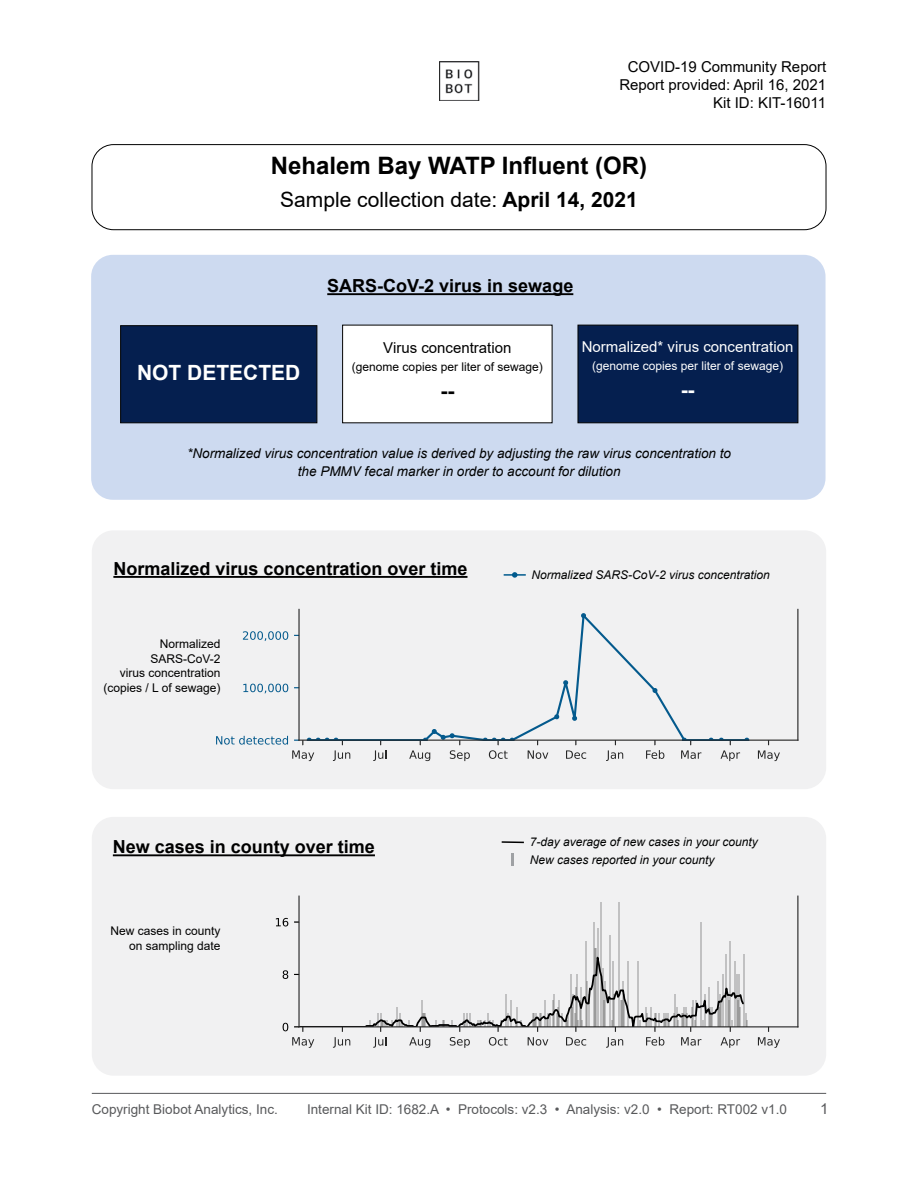
<style>
.page{position:relative;width:918px;height:1188px;background:#fff}
.page>*{position:absolute;margin:0;border:0;box-sizing:border-box;transform-origin:0 0}
.t1{font:700 24px "Arial";color:#000}
.t2{font:21px "Arial";color:#000}
.t3{font:700 21px "Arial";color:#fff}
.t4{font:700 21px "Arial";color:#000}
.t5{font:700 18px "Arial";color:#000}
.t6{font:15px/18px "Arial";color:#000;text-align:right}
.t7{font:15px "Arial";color:#fff}
.t8{font:15px "Arial";color:#58595b}
.t9{font:italic 13.5px/18px "Arial";color:#000101;text-align:center}
.t10{font:13.5px "Arial";color:#58595b}
.t11{font:12px/14.4px "Arial";color:#000;text-align:right}
.t12{font:italic 12px/18px "Arial";color:#000101}
.t13{font:12px "Arial";color:#fff}
.s1{font-weight:700}
</style>
<div class="page">
<img style="left:439px;top:61px;width:40px;height:40px">
<hr style="left:92px;top:1093px;width:734px;height:1px;background:#58595b">
<div style="left:92px;top:144px;width:734px;height:86px;border:1px solid #000;border-radius:22px"></div>
<div style="left:91px;top:255px;width:735px;height:245px;background:#cddaf0;border-radius:22px"></div>
<hr style="left:327px;top:293px;width:246px;height:2px;background:#000">
<div style="left:92px;top:530px;width:734px;height:259px;background:#f1f1f2;border-radius:22px"></div>
<div style="left:92px;top:817px;width:734px;height:259px;background:#f1f1f2;border-radius:22px"></div>
<hr style="left:113px;top:576px;width:354px;height:2px;background:#000">
<hr style="left:504px;top:574px;width:22px;height:2px;background:#005a8d">
<svg style="left:512px;top:572px;width:5px;height:6px"></svg>
<hr style="left:113px;top:854px;width:262px;height:2px;background:#000">
<hr style="left:502px;top:841px;width:22px;height:2px;background:#000">
<svg style="left:511px;top:853px;width:2px;height:13px"></svg>
<svg style="left:373px;top:741px;width:13px;height:20px"></svg>
<svg style="left:528px;top:741px;width:20px;height:18px"></svg>
<svg style="left:566px;top:741px;width:20px;height:18px"></svg>
<svg style="left:606px;top:741px;width:17px;height:20px"></svg>
<svg style="left:646px;top:741px;width:18px;height:18px"></svg>
<svg style="left:758px;top:741px;width:22px;height:20px"></svg>
<svg style="left:243px;top:684px;width:45px;height:9px"></svg>
<svg style="left:243px;top:631px;width:45px;height:10px"></svg>
<svg style="left:350px;top:618px;width:358px;height:122px"></svg>
<svg style="left:216px;top:736px;width:134px;height:25px"></svg>
<svg style="left:409px;top:728px;width:61px;height:33px"></svg>
<svg style="left:482px;top:737px;width:34px;height:22px"></svg>
<svg style="left:553px;top:713px;width:7px;height:7px"></svg>
<svg style="left:562px;top:679px;width:7px;height:7px"></svg>
<svg style="left:571px;top:715px;width:7px;height:7px"></svg>
<svg style="left:580px;top:613px;width:7px;height:6px"></svg>
<svg style="left:651px;top:687px;width:8px;height:7px"></svg>
<svg style="left:681px;top:737px;width:20px;height:22px"></svg>
<svg style="left:708px;top:737px;width:42px;height:24px"></svg>
<hr style="left:298px;top:609px;width:2px;height:131px;background:#262626">
<hr style="left:797px;top:609px;width:1px;height:131px;background:#262626">
<hr style="left:299px;top:740px;width:499px;height:1px;background:#262626">
<svg style="left:758px;top:1027px;width:22px;height:21px"></svg>
<svg style="left:276px;top:918px;width:12px;height:9px"></svg>
<hr style="left:586px;top:942px;width:1px;height:85px;background:#000">
<hr style="left:593px;top:922px;width:1px;height:105px;background:#000">
<hr style="left:597px;top:929px;width:1px;height:98px;background:#000">
<hr style="left:601px;top:902px;width:1px;height:125px;background:#000">
<hr style="left:610px;top:935px;width:1px;height:92px;background:#000">
<hr style="left:619px;top:902px;width:1px;height:125px;background:#000">
<hr style="left:700px;top:922px;width:1px;height:105px;background:#000">
<hr style="left:730px;top:942px;width:1px;height:85px;background:#000">
<svg style="left:283px;top:944px;width:464px;height:104px"></svg>
<hr style="left:298px;top:896px;width:2px;height:131px;background:#262626">
<hr style="left:797px;top:896px;width:1px;height:131px;background:#262626">
<hr style="left:299px;top:1026px;width:499px;height:1px;background:#262626">
<div style="left:578px;top:325px;width:220px;height:98px;background:#051f4f;border:1px solid #000101"></div>
<div style="left:120px;top:325px;width:197px;height:98px;background:#051f4f;border:1px solid #000101"></div>
<div style="left:343px;top:325px;width:209px;height:98px;background:#fff"></div>
<p class="t6" style="left:619px;top:58px;width:208px">COVID-19 Community Report<br>Report provided: April 16, 2021<br>Kit ID: KIT-16011</p>
<h1 class="t1" style="left:271px;top:148px;width:378px">Nehalem Bay WATP Influent (OR)</h1>
<h2 class="t2" style="left:280px;top:185px;width:359px">Sample collection date: <span class="s1">April 14, 2021</span></h2>
<h2 class="t3" style="left:137px;top:358px;width:165px">NOT DETECTED</h2>
<h3 class="t5" style="left:327px;top:273px;width:248px">SARS-CoV-2 virus in sewage</h3>
<p class="t6" style="left:383px;top:338px;width:130px">Virus concentration</p>
<p class="t11" style="left:352px;top:359px;width:192px">(genome copies per liter of sewage)</p>
<h2 class="t4" style="left:440px;top:376px;width:15px">--</h2>
<p class="t7" style="left:582px;top:337px;width:213px">Normalized* virus concentration</p>
<p class="t13" style="left:592px;top:358px;width:192px">(genome copies per liter of sewage)</p>
<h2 class="t3" style="left:681px;top:375px;width:15px">--</h2>
<p class="t9" style="left:187px;top:444px;width:545px">*Normalized virus concentration value is derived by adjusting the raw virus concentration to the PMMV fecal marker in order to account for dilution</p>
<h3 class="t5" style="left:113px;top:556px;width:356px">Normalized virus concentration over time</h3>
<p class="t12" style="left:532px;top:566px;width:240px">Normalized SARS-CoV-2 virus concentration</p>
<p class="t11" style="left:104px;top:637px;width:118px">Normalized<br>SARS-CoV-2<br>virus concentration (copies / L of sewage)</p>
<h3 class="t5" style="left:113px;top:834px;width:264px">New cases in county over time</h3>
<p class="t12" style="left:530px;top:833px;width:230px">7-day average of new cases in your county<br>New cases reported in your county</p>
<p class="t11" style="left:110px;top:924px;width:112px">New cases in county on sampling date</p>
<p class="t10" style="left:92px;top:1100px;width:188px">Copyright Biobot Analytics, Inc.</p>
<p class="t10" style="left:307px;top:1100px;width:481px">Internal Kit ID: 1682.A • Protocols: v2.3 • Analysis: v2.0 • Report: RT002 v1.0</p>
<p class="t8" style="left:820px;top:1099px;width:10px">1</p>
</div>
